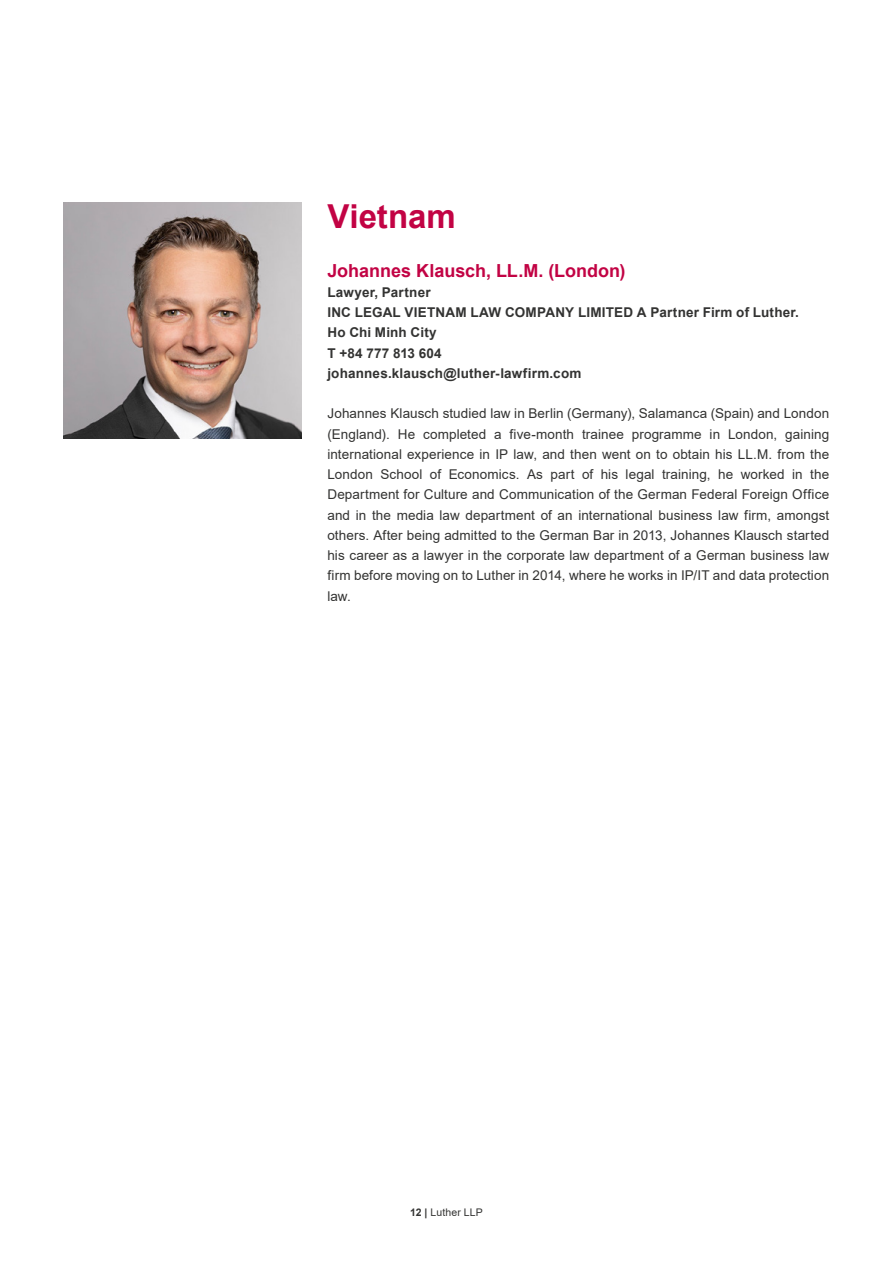
<style>
.page{position:relative;width:893px;height:1263px;background:#fff}
.page>*{position:absolute;margin:0;border:0;box-sizing:border-box;transform-origin:0 0}
.t1{font:700 33px "Arial";color:#c20344}
.t2{font:700 18px "Arial";color:#c20344}
.t3{font:13.5px/20.2px "Arial";letter-spacing:.005em;color:#333332;text-align:justify}
.t4{font:700 13.5px/20.2px "Arial";letter-spacing:.015em;color:#333332}
.t5{font:10.5px "Arial";letter-spacing:.015em;color:#333332}
.s1{font-weight:700}
</style>
<div class="page">
<img style="left:64px;top:203px;width:237px;height:235px">
<h1 class="t1" style="left:327px;top:193px;width:130px">Vietnam</h1>
<h2 class="t2" style="left:327px;top:258px;width:300px">Johannes Klausch, LL.M. (London)</h2>
<p class="t4" style="left:327px;top:282px;width:473px">Lawyer, Partner<br>INC LEGAL VIETNAM LAW COMPANY LIMITED A Partner Firm of Luther.<br>Ho Chi Minh City<br>T +84 777 813 604<br>johannes.klausch@luther-lawfirm.com</p>
<p class="t3" style="left:327px;top:403px;width:503px">Johannes Klausch studied law in Berlin (Germany), Salamanca (Spain) and London (England). He completed a five-month trainee programme in London, gaining international experience in IP law, and then went on to obtain his LL.M. from the London School of Economics. As part of his legal training, he worked in the Department for Culture and Communication of the German Federal Foreign Office and in the media law department of an international business law firm, amongst others. After being admitted to the German Bar in 2013, Johannes Klausch started his career as a lawyer in the corporate law department of a German business law firm before moving on to Luther in 2014, where he works in IP/IT and data protection law.</p>
<p class="t5" style="left:410px;top:1205px;width:74px"><span class="s1">12 |</span> Luther LLP</p>
</div>
